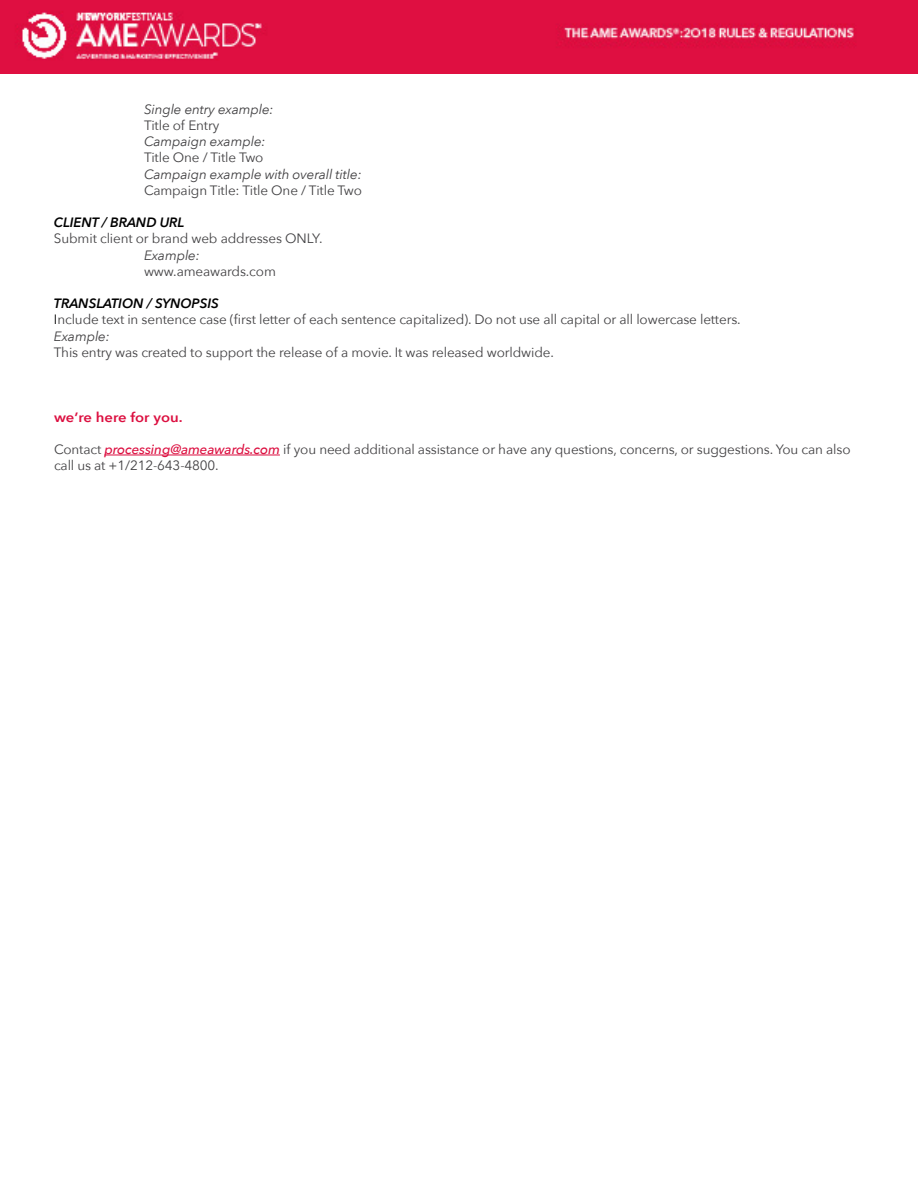
<style>
.page{position:relative;width:918px;height:1188px;background:#fff}
.page>*{position:absolute;margin:0;border:0;box-sizing:border-box;transform-origin:0 0}
.t1{font:13.5px/16.2px "Avenir Next";letter-spacing:-.01em;color:#414042}
.t2{font:italic 13.5px "Avenir Next";letter-spacing:-.01em;color:#414042}
.t3{font:600 13.5px "Avenir Next";color:#dc0f40;scale:1.1 1}
.t4{font:italic 600 13.5px "Avenir Next";letter-spacing:-.01em;color:#000}
.s1{font-weight:600;font-style:italic;color:#000}
.s2{color:#000}
.s3{font-style:italic}
.s4{font-weight:500;font-style:italic;color:#dc0f40}
</style>
<div class="page">
<img style="left:0;top:0;width:918px;height:74px">
<hr style="left:104px;top:455px;width:176px;height:1px;background:#dc0f40">
<p class="t2" style="left:144px;top:98px;width:131px">Single entry example:</p>
<p class="t1" style="left:144px;top:117px;width:77px">Title of Entry</p>
<p class="t2" style="left:144px;top:130px;width:123px">Campaign example:</p>
<p class="t1" style="left:144px;top:149px;width:121px">Title One / Title Two</p>
<p class="t2" style="left:144px;top:162px;width:219px">Campaign example with overall title:</p>
<p class="t1" style="left:144px;top:181px;width:219px">Campaign Title: Title One / Title Two</p>
<p class="t4" style="left:54px;top:211px;width:132px">CLIENT / BRAND URL</p>
<p class="t1" style="left:54px;top:230px;width:270px">Submit client or brand web addresses ONLY.</p>
<p class="t2" style="left:144px;top:243px;width:57px">Example:</p>
<p class="t1" style="left:144px;top:262px;width:133px">www.ameawards.com</p>
<p class="t1" style="left:54px;top:295px;width:688px"><span class="s1">TRANSLATION / SYNOPSIS<br></span><span class="s2">I</span>nclude text in sentence case (first letter of each sentence capitalized). Do not use all capital or all lowercase letters.<br><span class="s3">Example:</span></p>
<p class="t1" style="left:54px;top:343px;width:502px">This entry was created to support the release of a movie. It was released worldwide.</p>
<p class="t3" style="left:54px;top:405px;width:118px">we’re here for you.</p>
<p class="t1" style="left:54px;top:441px;width:798px">Contact <span class="s4">processing@ameawards.com</span> if you need additional assistance or have any questions, concerns, or suggestions. You can also call us at +1/212-643-4800.</p>
</div>
